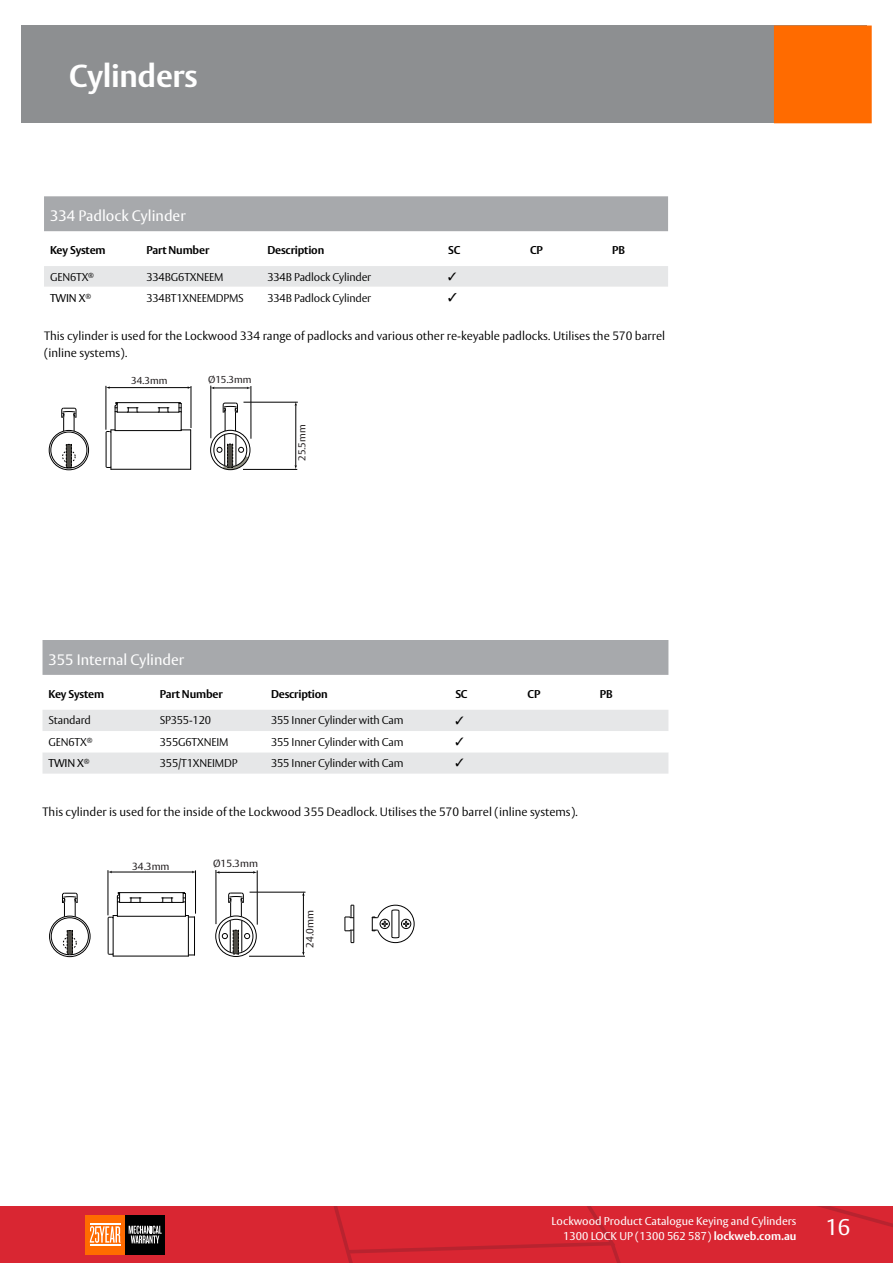
<style>
.page{position:relative;width:893px;height:1263px;background:#fff}
.page>*{position:absolute;margin:0;border:0;box-sizing:border-box;transform-origin:0 0}
.t1{font:700 31.5px "ASSA Vesta";letter-spacing:-.01em;color:#fff}
.t2{font:22.5px "ASSA Vesta";color:#fff}
.t3{font:15px "ASSA Vesta";color:#fff}
.t4{font:300 12px/16.8px "ASSA Vesta";color:#000}
.t5{font:300 11.25px "ASSA Vesta";letter-spacing:-.015em;color:#000}
.t6{font:11.25px/15px "ASSA Vesta";color:#fff;text-align:right}
.t7{font:700 11.25px "ASSA Vesta";letter-spacing:-.015em;color:#000}
.t8{font:11.25px "ASSA Vesta";letter-spacing:-.015em;color:#000}
.t9{font:10.2px "ASSA Vesta";color:#231f20}
.t10{font:9.9px "ASSA Vesta";color:#231f20}
.s1{font-weight:700}
</style>
<div class="page">
<svg style="left:0;top:1206px;width:893px;height:57px;background:#d32931"></svg>
<hr style="left:90px;top:1224px;width:30px;height:1px;background:#fff">
<hr style="left:90px;top:1244px;width:30px;height:1px;background:#fff">
<div style="left:21px;top:26px;width:846px;height:97px;background:#8d8f91"></div>
<div style="left:774px;top:26px;width:98px;height:97px;background:#ff6b00"></div>
<div style="left:49px;top:430px;width:40px;height:40px;border:1px solid #010101;border-radius:50%"></div>
<svg style="left:61px;top:407px;width:16px;height:24px"></svg>
<div style="left:213px;top:433px;width:34px;height:34px;border:1px solid #010101;border-radius:50%"></div>
<hr style="left:213px;top:387px;width:35px;height:1px;background:#010101">
<div style="left:210px;top:430px;width:40px;height:40px;border:1px solid #010101;border-radius:50%"></div>
<svg style="left:222px;top:402px;width:16px;height:29px"></svg>
<div style="left:62px;top:450px;width:14px;height:13px;border:1px dashed #010101;border-radius:50%"></div>
<div style="left:66px;top:444px;width:5px;height:24px;background:#504e48"></div>
<div style="left:66px;top:444px;width:6px;height:24px;border:1px dashed #010101"></div>
<div style="left:50px;top:432px;width:37px;height:36px;border:1px solid #010101;border-radius:50%"></div>
<div style="left:228px;top:444px;width:5px;height:23px;background:#504e48"></div>
<div style="left:227px;top:444px;width:6px;height:24px;border:1px dashed #010101"></div>
<hr style="left:210px;top:386px;width:1px;height:52px;background:#010101">
<hr style="left:250px;top:386px;width:1px;height:53px;background:#010101">
<hr style="left:243px;top:402px;width:55px;height:1px;background:#010101">
<hr style="left:295px;top:405px;width:1px;height:61px;background:#010101">
<hr style="left:243px;top:469px;width:54px;height:1px;background:#010101">
<svg style="left:217px;top:447px;width:31px;height:24px"></svg>
<hr style="left:224px;top:435px;width:1px;height:30px;background:#010101">
<hr style="left:235px;top:435px;width:1px;height:30px;background:#010101">
<hr style="left:116px;top:402px;width:64px;height:1px;background:#010101">
<hr style="left:190px;top:430px;width:1px;height:39px;background:#010101">
<hr style="left:117px;top:412px;width:62px;height:1px;background:#010101">
<svg style="left:179px;top:403px;width:12px;height:28px"></svg>
<hr style="left:115px;top:430px;width:66px;height:1px;background:#010101">
<svg style="left:158px;top:407px;width:11px;height:6px"></svg>
<svg style="left:127px;top:407px;width:11px;height:6px"></svg>
<hr style="left:111px;top:469px;width:80px;height:1px;background:#010101">
<hr style="left:111px;top:430px;width:1px;height:39px;background:#010101">
<svg style="left:105px;top:403px;width:13px;height:30px"></svg>
<hr style="left:106px;top:432px;width:1px;height:35px;background:#010101">
<svg style="left:105px;top:466px;width:7px;height:3px"></svg>
<hr style="left:105px;top:386px;width:1px;height:44px;background:#010101">
<hr style="left:191px;top:386px;width:1px;height:42px;background:#010101">
<hr style="left:109px;top:387px;width:80px;height:1px;background:#010101">
<div style="left:44px;top:196px;width:624px;height:35px;background:#a7a9ac"></div>
<hr style="left:194px;top:917px;width:1px;height:38px;background:#010101">
<svg style="left:372px;top:904px;width:43px;height:39px"></svg>
<svg style="left:344px;top:905px;width:10px;height:38px"></svg>
<div style="left:49px;top:916px;width:42px;height:41px;border:1px solid #010101;border-radius:50%"></div>
<svg style="left:62px;top:892px;width:16px;height:25px"></svg>
<div style="left:219px;top:919px;width:34px;height:35px;border:1px solid #010101;border-radius:50%"></div>
<hr style="left:219px;top:872px;width:35px;height:1px;background:#010101">
<div style="left:215px;top:915px;width:42px;height:42px;border:1px solid #010101;border-radius:50%"></div>
<svg style="left:228px;top:892px;width:16px;height:25px"></svg>
<div style="left:63px;top:936px;width:14px;height:13px;border:1px dashed #010101;border-radius:50%"></div>
<div style="left:67px;top:930px;width:5px;height:24px;background:#504e48"></div>
<div style="left:67px;top:930px;width:6px;height:25px;border:1px dashed #010101"></div>
<div style="left:51px;top:917px;width:38px;height:38px;border:1px solid #010101;border-radius:50%"></div>
<div style="left:233px;top:930px;width:5px;height:24px;background:#504e48"></div>
<div style="left:233px;top:930px;width:6px;height:24px;border:1px dashed #010101"></div>
<hr style="left:215px;top:870px;width:1px;height:54px;background:#010101">
<hr style="left:257px;top:870px;width:1px;height:54px;background:#010101">
<hr style="left:250px;top:892px;width:55px;height:1px;background:#010101">
<hr style="left:303px;top:895px;width:1px;height:58px;background:#010101">
<svg style="left:302px;top:891px;width:3px;height:5px"></svg>
<hr style="left:249px;top:956px;width:56px;height:1px;background:#010101">
<svg style="left:244px;top:933px;width:6px;height:6px"></svg>
<svg style="left:222px;top:933px;width:6px;height:6px"></svg>
<hr style="left:230px;top:921px;width:1px;height:31px;background:#010101">
<hr style="left:241px;top:920px;width:1px;height:31px;background:#010101">
<hr style="left:118px;top:892px;width:66px;height:1px;background:#010101">
<hr style="left:188px;top:915px;width:1px;height:41px;background:#010101">
<hr style="left:120px;top:902px;width:63px;height:1px;background:#010101">
<svg style="left:183px;top:893px;width:12px;height:24px"></svg>
<hr style="left:117px;top:916px;width:68px;height:1px;background:#010101">
<svg style="left:162px;top:897px;width:11px;height:6px"></svg>
<svg style="left:130px;top:897px;width:11px;height:6px"></svg>
<hr style="left:113px;top:956px;width:75px;height:1px;background:#010101">
<hr style="left:113px;top:915px;width:1px;height:41px;background:#010101">
<svg style="left:107px;top:893px;width:14px;height:26px"></svg>
<hr style="left:108px;top:918px;width:1px;height:36px;background:#010101">
<svg style="left:107px;top:952px;width:7px;height:3px"></svg>
<hr style="left:108px;top:870px;width:1px;height:45px;background:#010101">
<hr style="left:195px;top:870px;width:1px;height:44px;background:#010101">
<hr style="left:111px;top:871px;width:82px;height:1px;background:#010101">
<div style="left:43px;top:640px;width:625px;height:35px;background:#a7a9ac"></div>
<div style="left:44px;top:266px;width:624px;height:21px;background:#e6e7e8"></div>
<svg style="left:43px;top:710px;width:625px;height:64px"></svg>
<h1 class="t1" style="left:69px;top:56px;width:130px">Cylinders</h1>
<p class="t3" style="left:50px;top:206px;width:137px">334 Padlock Cylinder</p>
<p class="t7" style="left:50px;top:243px;width:57px">Key System</p>
<p class="t7" style="left:146px;top:243px;width:64px">Part Number</p>
<p class="t7" style="left:267px;top:243px;width:58px">Description</p>
<p class="t7" style="left:448px;top:243px;width:14px">SC</p>
<p class="t7" style="left:530px;top:243px;width:14px">CP</p>
<p class="t7" style="left:612px;top:243px;width:14px">PB</p>
<p class="t5" style="left:50px;top:270px;width:46px">GEN6TX<sup>®</sup></p>
<p class="t5" style="left:146px;top:270px;width:79px">334BG6TXNEEM</p>
<p class="t5" style="left:267px;top:270px;width:105px">334B Padlock Cylinder</p>
<p class="t8" style="left:50px;top:291px;width:43px">TWIN X<sup>®</sup></p>
<p class="t5" style="left:146px;top:291px;width:99px">334BT1XNEEMDPMS</p>
<p class="t5" style="left:267px;top:291px;width:105px">334B Padlock Cylinder</p>
<p class="t4" style="left:44px;top:328px;width:623px">This cylinder is used for the Lockwood 334 range of padlocks and various other re-keyable padlocks. Utilises the 570 barrel (inline systems).</p>
<p class="t9" style="left:57px;top:325px;width:39px">29.8mm</p>
<p class="t9" style="left:142px;top:324px;width:46px">Ø15.3mm</p>
<p class="t10" style="left:131px;top:374px;width:38px">34.3mm</p>
<p class="t10" style="left:208px;top:374px;width:45px">Ø15.3mm</p>
<p class="t10" style="left:296px;top:461px;width:38px;rotate:-90deg">25.5mm</p>
<p class="t3" style="left:49px;top:650px;width:137px">355 Internal Cylinder</p>
<p class="t7" style="left:49px;top:687px;width:57px">Key System</p>
<p class="t7" style="left:160px;top:687px;width:64px">Part Number</p>
<p class="t7" style="left:271px;top:687px;width:58px">Description</p>
<p class="t7" style="left:455px;top:687px;width:14px">SC</p>
<p class="t7" style="left:528px;top:687px;width:14px">CP</p>
<p class="t7" style="left:600px;top:687px;width:14px">PB</p>
<p class="t5" style="left:49px;top:714px;width:44px">Standard</p>
<p class="t5" style="left:160px;top:714px;width:53px">SP355-120</p>
<p class="t5" style="left:271px;top:714px;width:134px">355 Inner Cylinder with Cam</p>
<p class="t5" style="left:49px;top:735px;width:46px">GEN6TX<sup>®</sup></p>
<p class="t5" style="left:160px;top:735px;width:70px">355G6TXNEIM</p>
<p class="t5" style="left:271px;top:735px;width:134px">355 Inner Cylinder with Cam</p>
<p class="t8" style="left:49px;top:756px;width:43px">TWIN X<sup>®</sup></p>
<p class="t5" style="left:160px;top:756px;width:79px">355/T1XNEIMDP</p>
<p class="t5" style="left:271px;top:756px;width:134px">355 Inner Cylinder with Cam</p>
<p class="t4" style="left:43px;top:804px;width:537px">This cylinder is used for the inside of the Lockwood 355 Deadlock. Utilises the 570 barrel (inline systems).</p>
<p class="t9" style="left:132px;top:860px;width:39px">34.3mm</p>
<p class="t9" style="left:213px;top:858px;width:46px">Ø15.3mm</p>
<p class="t9" style="left:304px;top:948px;width:39px;rotate:-90deg">24.0mm</p>
<p class="t6" style="left:552px;top:1214px;width:246px">Lockwood Product Catalogue Keying and Cylinders<br>1300 LOCK UP (1300 562 587) <span class="s1">lockweb.com.au</span></p>
<h2 class="t2" style="left:825px;top:1214px;width:26px">16</h2>
</div>
